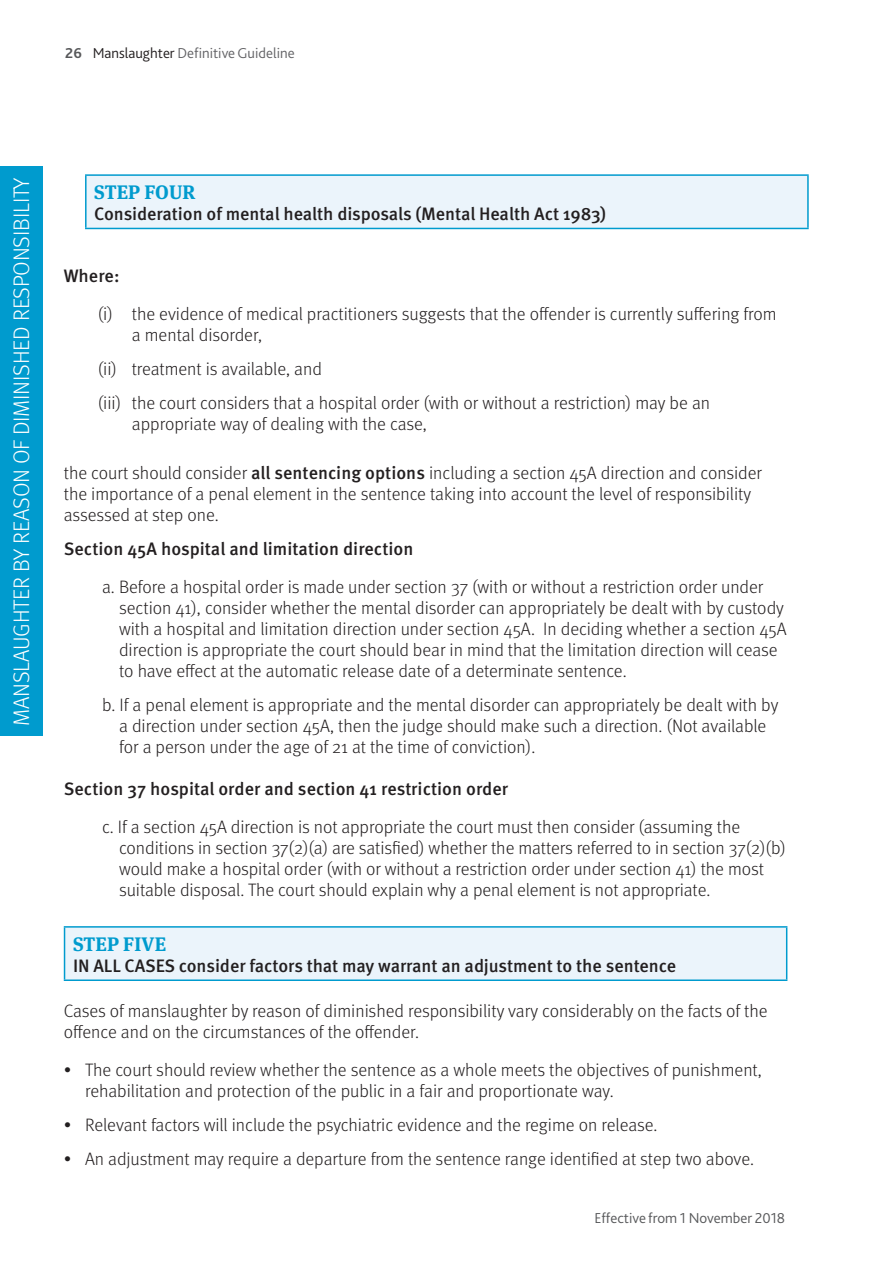
<style>
.page{position:relative;width:893px;height:1263px;background:#fff}
.page>*{position:absolute;margin:0;border:0;box-sizing:border-box;transform-origin:0 0}
.t1{font:300 22.5px "Meta OT";letter-spacing:-.005em;color:#fff}
.A_head{font:700 19.5px "Meta Serif OT";color:#009bce}
.body_text{font:300 18px/21px "Meta OT";color:#231f20}
.body_text-2{font:500 18px "Meta OT";letter-spacing:-.005em;color:#231f20}
.t2{font:300 15px "Bliss 2";color:#636366}
.t3{font:300 15px "Bliss 2";color:#57585a}
.s1{font-weight:700;color:#57585a}
.s2{color:#231f20}
.s3{font-weight:500}
</style>
<div class="page">
<div style="left:0;top:166px;width:43px;height:570px;background:#009bce"></div>
<div style="left:86px;top:175px;width:722px;height:53px;background:#ebf4fb"></div>
<hr style="left:85px;top:176px;width:2px;height:52px;background:#009bce">
<hr style="left:85px;top:174px;width:724px;height:2px;background:#009bce">
<hr style="left:807px;top:176px;width:2px;height:52px;background:#009bce">
<hr style="left:85px;top:228px;width:724px;height:1px;background:#009bce">
<div style="left:65px;top:927px;width:722px;height:53px;background:#ebf4fb"></div>
<hr style="left:64px;top:928px;width:1px;height:51px;background:#009bce">
<hr style="left:64px;top:926px;width:723px;height:2px;background:#009bce">
<hr style="left:786px;top:928px;width:1px;height:51px;background:#009bce">
<hr style="left:64px;top:979px;width:723px;height:2px;background:#009bce">
<p class="t2" style="left:65px;top:43px;width:231px"><span class="s1">26</span> <span class="s2">Manslaughter</span> Definitive Guideline</p>
<p class="t1" style="left:8px;top:726px;width:550px;rotate:-90deg">MANSLAUGHTER BY REASON OF DIMINISHED RESPONSIBILITY</p>
<p class="A_head" style="left:94px;top:180px;width:103px">STEP FOUR</p>
<p class="body_text-2" style="left:94px;top:203px;width:513px">Consideration of mental health disposals (Mental Health Act 1983)</p>
<p class="body_text-2" style="left:64px;top:266px;width:57px">Where:</p>
<p class="body_text" style="left:132px;top:304px;width:646px;text-indent:-34px">(i) the evidence of medical practitioners suggests that the offender is currently suffering from a mental disorder,</p>
<p class="body_text" style="left:98px;top:359px;width:226px">(ii) treatment is available, and</p>
<p class="body_text" style="left:132px;top:392px;width:580px;text-indent:-34px">(iii) the court considers that a hospital order (with or without a restriction) may be an appropriate way of dealing with the case,</p>
<p class="body_text" style="left:64px;top:463px;width:700px">the court should consider <span class="s3">all sentencing options</span> including a section 45A direction and consider the importance of a penal element in the sentence taking into account the level of responsibility assessed at step one.</p>
<p class="body_text-2" style="left:64px;top:538px;width:351px">Section 45A hospital and limitation direction</p>
<p class="body_text" style="left:119px;top:576px;width:669px;text-indent:-17px">a. Before a hospital order is made under section 37 (with or without a restriction order under section 41), consider whether the mental disorder can appropriately be dealt with by custody with a hospital and limitation direction under section 45A. In deciding whether a section 45A direction is appropriate the court should bear in mind that the limitation direction will cease to have effect at the automatic release date of a determinate sentence.</p>
<p class="body_text" style="left:119px;top:694px;width:661px;text-indent:-17px">b. If a penal element is appropriate and the mental disorder can appropriately be dealt with by a direction under section 45A, then the judge should make such a direction. (Not available for a person under the age of 21 at the time of conviction).</p>
<p class="body_text-2" style="left:64px;top:778px;width:446px">Section 37 hospital order and section 41 restriction order</p>
<p class="body_text" style="left:119px;top:816px;width:668px;text-indent:-17px">c. If a section 45A direction is not appropriate the court must then consider (assuming the conditions in section 37(2)(a) are satisfied) whether the matters referred to in section 37(2)(b) would make a hospital order (with or without a restriction order under section 41) the most suitable disposal. The court should explain why a penal element is not appropriate.</p>
<p class="A_head" style="left:73px;top:932px;width:95px">STEP FIVE</p>
<p class="body_text-2" style="left:73px;top:955px;width:605px">IN ALL CASES consider factors that may warrant an adjustment to the sentence</p>
<p class="body_text" style="left:64px;top:1000px;width:705px">Cases of manslaughter by reason of diminished responsibility vary considerably on the facts of the offence and on the circumstances of the offender.</p>
<p class="body_text" style="left:85px;top:1060px;width:678px;text-indent:-21px">• The court should review whether the sentence as a whole meets the objectives of punishment, rehabilitation and protection of the public in a fair and proportionate way.</p>
<p class="body_text" style="left:64px;top:1114px;width:595px">• Relevant factors will include the psychiatric evidence and the regime on release.</p>
<p class="body_text" style="left:64px;top:1148px;width:692px">• An adjustment may require a departure from the sentence range identified at step two above.</p>
<p class="t3" style="left:594px;top:1208px;width:192px">Effective from 1 November 2018</p>
</div>
